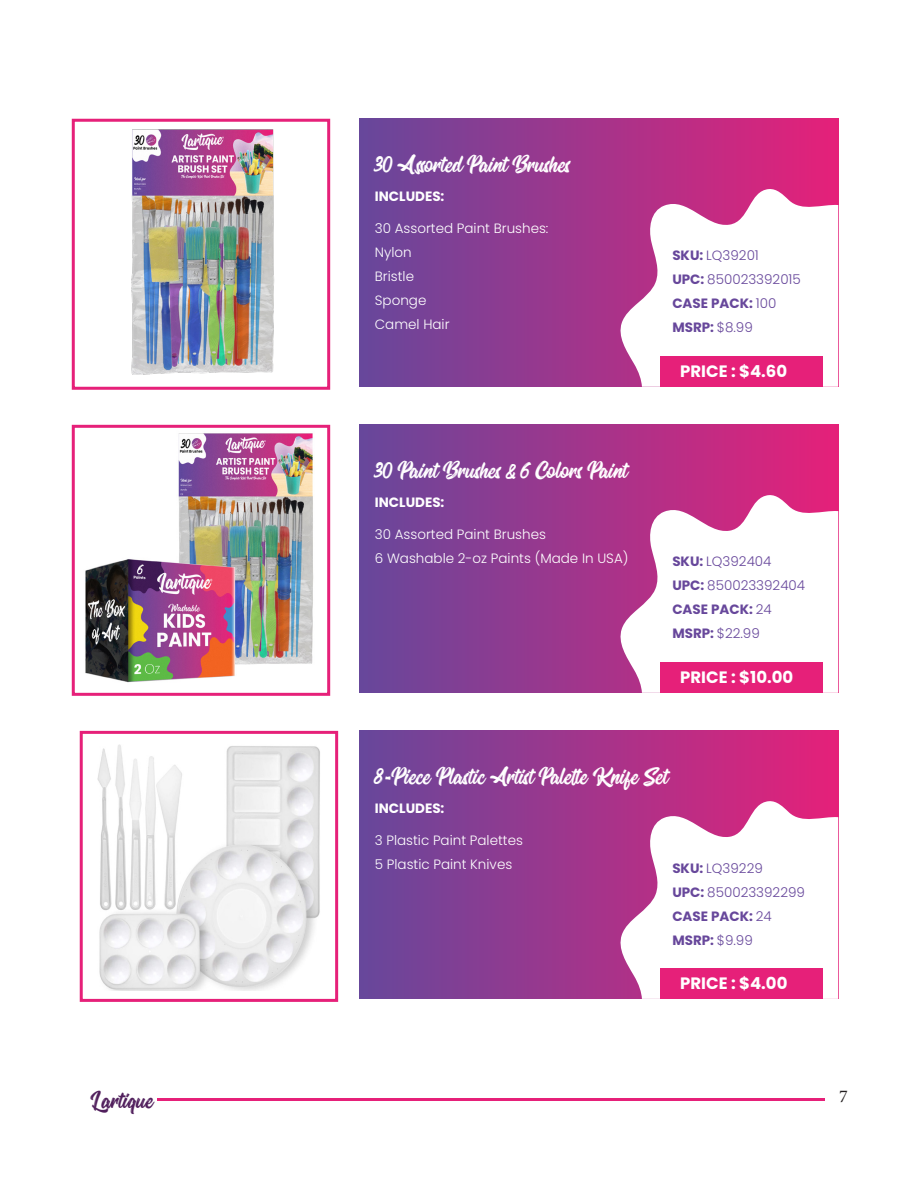
<style>
.page{position:relative;width:918px;height:1188px;background:#fff}
.page>*{position:absolute;margin:0;border:0;box-sizing:border-box;transform-origin:0 0}
.t1{font:30px "Oraqle Script";color:#fff}
.t2{font:30px "Oraqle Script";color:#51205d}
.t3{font:18px "Minion Pro";color:#231f20}
.t4{font:700 16.5px "Poppins";color:#fff}
.t5{font:300 13.5px "Poppins";color:#fff}
.t6{font:300 13.5px "Poppins";color:#67479b}
.t7{font:700 13.5px "Poppins";color:#67479b}
.t8{font:700 13.5px "Poppins";color:#fff}
.s1{font-weight:700}
.s2{font-weight:300}
</style>
<div class="page">
<hr style="left:157px;top:1099px;width:668px;height:2px;background:#e62079">
<img style="left:98px;top:745px;width:222px;height:245px">
<div style="left:80px;top:731px;width:258px;height:271px;border:3px solid #e62079"></div>
<div style="left:360px;top:119px;width:478px;height:268px;background:linear-gradient(to right,#67479b,#e52079)"></div>
<div style="left:360px;top:425px;width:478px;height:268px;background:linear-gradient(to right,#67479b,#e52079)"></div>
<svg style="left:617px;top:188px;width:221px;height:199px"></svg>
<svg style="left:617px;top:495px;width:221px;height:198px"></svg>
<div style="left:661px;top:356px;width:162px;height:31px;background:#e62079"></div>
<div style="left:661px;top:662px;width:162px;height:31px;background:#e62079"></div>
<div style="left:360px;top:731px;width:478px;height:268px;background:linear-gradient(to right,#67479b,#e52079)"></div>
<svg style="left:617px;top:801px;width:221px;height:198px"></svg>
<div style="left:661px;top:968px;width:162px;height:31px;background:#e62079"></div>
<img style="left:85px;top:433px;width:229px;height:250px">
<div style="left:72px;top:425px;width:258px;height:271px;border:3px solid #e62079"></div>
<img style="left:131px;top:129px;width:144px;height:246px">
<div style="left:72px;top:119px;width:258px;height:271px;border:3px solid #e62079"></div>
<p class="t1" style="left:375px;top:149px;width:197px">30 Assorted Paint Brushes</p>
<p class="t8" style="left:375px;top:189px;width:71px">INCLUDES:</p>
<p class="t5" style="left:375px;top:220px;width:175px">30 Assorted Paint Brushes:</p>
<p class="t5" style="left:375px;top:244px;width:38px">Nylon</p>
<p class="t5" style="left:375px;top:268px;width:41px">Bristle</p>
<p class="t5" style="left:375px;top:292px;width:53px">Sponge</p>
<p class="t5" style="left:375px;top:316px;width:76px">Camel Hair</p>
<p class="t1" style="left:375px;top:455px;width:254px">30 Paint Brushes &amp; 6 Colors Paint</p>
<p class="t8" style="left:375px;top:495px;width:71px">INCLUDES:</p>
<p class="t5" style="left:375px;top:526px;width:173px">30 Assorted Paint Brushes</p>
<p class="t5" style="left:375px;top:550px;width:255px">6 Washable 2-oz Paints (Made In USA)</p>
<p class="t6" style="left:672px;top:248px;width:88px"><span class="s1">SKU:</span> LQ39201</p>
<p class="t6" style="left:672px;top:272px;width:130px"><span class="s1">UPC:</span> 850023392015</p>
<p class="t7" style="left:672px;top:296px;width:106px">CASE PACK: <span class="s2">100</span></p>
<p class="t7" style="left:672px;top:320px;width:82px">MSRP: <span class="s2">$8.99</span></p>
<p class="t4" style="left:680px;top:362px;width:109px">PRICE : $4.60</p>
<p class="t6" style="left:672px;top:554px;width:101px"><span class="s1">SKU:</span> LQ392404</p>
<p class="t6" style="left:672px;top:578px;width:134px"><span class="s1">UPC:</span> 850023392404</p>
<p class="t7" style="left:672px;top:602px;width:101px">CASE PACK: <span class="s2">24</span></p>
<p class="t6" style="left:672px;top:626px;width:89px"><span class="s1">MSRP:</span> $22.99</p>
<p class="t4" style="left:680px;top:668px;width:115px">PRICE : $10.00</p>
<p class="t1" style="left:375px;top:762px;width:294px">8-Piece Plastic Artist Palette Knife Set</p>
<p class="t8" style="left:375px;top:801px;width:71px">INCLUDES:</p>
<p class="t5" style="left:375px;top:832px;width:150px">3 Plastic Paint Palettes</p>
<p class="t5" style="left:375px;top:856px;width:139px">5 Plastic Paint Knives</p>
<p class="t6" style="left:672px;top:860px;width:92px"><span class="s1">SKU:</span> LQ39229</p>
<p class="t6" style="left:672px;top:884px;width:134px"><span class="s1">UPC:</span> 850023392299</p>
<p class="t7" style="left:672px;top:908px;width:101px">CASE PACK: <span class="s2">24</span></p>
<p class="t7" style="left:672px;top:932px;width:82px">MSRP: <span class="s2">$9.99</span></p>
<p class="t4" style="left:680px;top:974px;width:109px">PRICE : $4.00</p>
<h1 class="t2" style="left:90px;top:1085px;width:64px">Lartique</h1>
<h2 class="t3" style="left:839px;top:1084px;width:10px">7</h2>
</div>
